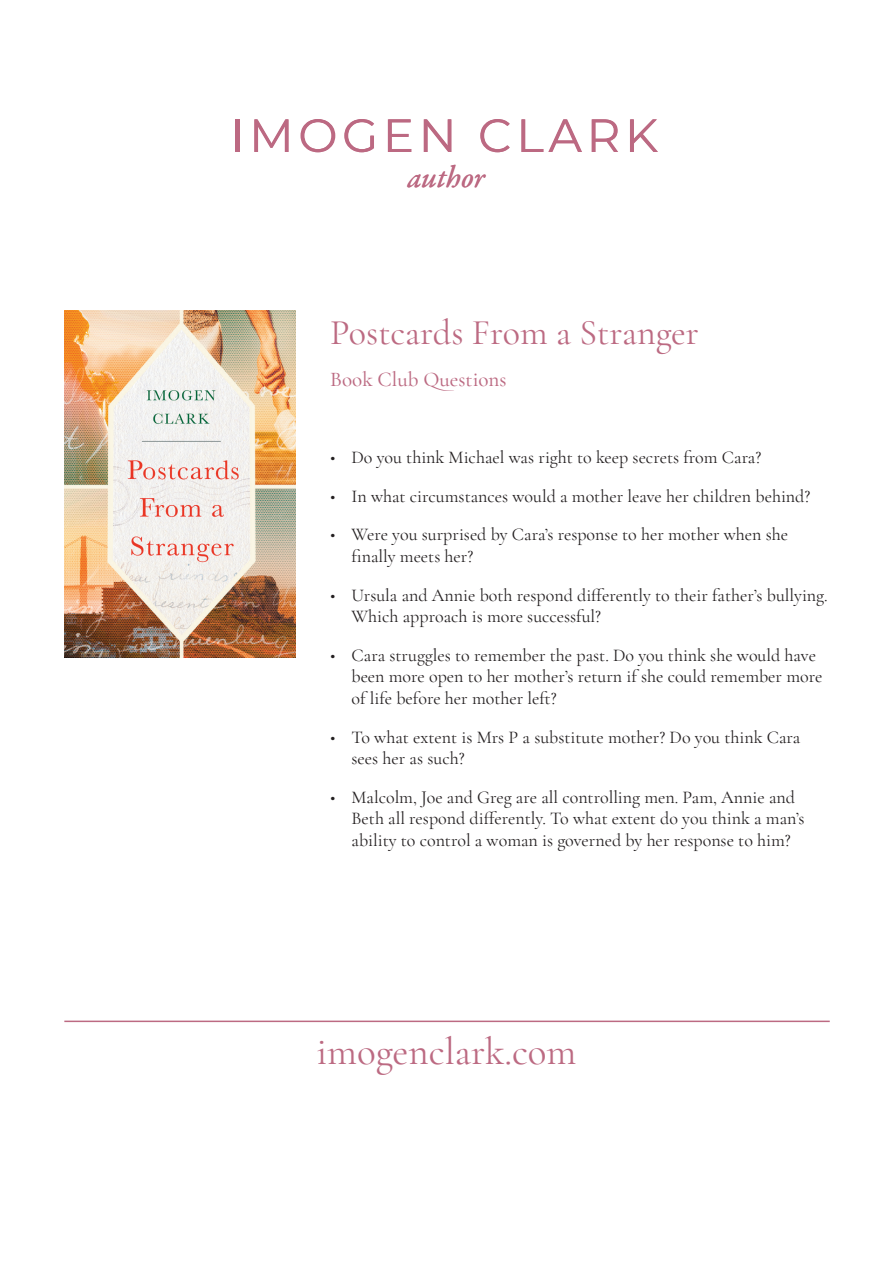
<style>
.page{position:relative;width:893px;height:1263px;background:#fff}
.page>*{position:absolute;margin:0;border:0;box-sizing:border-box;transform-origin:0 0}
.t1{font:39px "Cormorant Garamond";color:#bc6a82}
.t2{font:36px "Cormorant Garamond";color:#bc6a82}
.t3{font:italic 31.05px "Garamond Premr Pro";color:#bc6982}
.t4{font:500 21px "Cormorant Garamond";color:#bc6a82}
.t5{font:18px/21.6px "Cormorant Garamond";color:#231f20}
</style>
<div class="page">
<hr style="left:235px;top:119px;width:4px;height:33px;background:#bc6982">
<svg style="left:254px;top:119px;width:35px;height:33px"></svg>
<svg style="left:300px;top:119px;width:35px;height:33px"></svg>
<svg style="left:344px;top:119px;width:30px;height:33px"></svg>
<svg style="left:388px;top:119px;width:23px;height:33px"></svg>
<svg style="left:424px;top:119px;width:27px;height:33px"></svg>
<svg style="left:480px;top:119px;width:30px;height:33px"></svg>
<svg style="left:521px;top:119px;width:61px;height:33px"></svg>
<svg style="left:592px;top:119px;width:26px;height:33px"></svg>
<svg style="left:630px;top:119px;width:28px;height:33px"></svg>
<img style="left:64px;top:310px;width:232px;height:347px">
<hr style="left:64px;top:1020px;width:766px;height:2px;background:#bc6a82">
<h3 class="t3" style="left:407px;top:158px;width:79px">author</h3>
<h2 class="t2" style="left:330px;top:310px;width:370px">Postcards From a Stranger</h2>
<p class="t4" style="left:330px;top:366px;width:178px">Book Club Questions</p>
<p class="t5" style="left:330px;top:446px;width:433px">• Do you think Michael was right to keep secrets from Cara?</p>
<p class="t5" style="left:330px;top:485px;width:482px">• In what circumstances would a mother leave her children behind?</p>
<p class="t5" style="left:351px;top:524px;width:438px;text-indent:-21px">• Were you surprised by Cara’s response to her mother when she finally meets her?</p>
<p class="t5" style="left:351px;top:584px;width:478px;text-indent:-21px">• Ursula and Annie both respond differently to their father’s bullying.<br>Which approach is more successful?</p>
<p class="t5" style="left:351px;top:644px;width:472px;text-indent:-21px">• Cara struggles to remember the past. Do you think she would have been more open to her mother’s return if she could remember more of life before her mother left?</p>
<p class="t5" style="left:351px;top:726px;width:450px;text-indent:-21px">• To what extent is Mrs P a substitute mother? Do you think Cara sees her as such?</p>
<p class="t5" style="left:351px;top:786px;width:454px;text-indent:-21px">• Malcolm, Joe and Greg are all controlling men. Pam, Annie and<br>Beth all respond differently. To what extent do you think a man’s ability to control a woman is governed by her response to him?</p>
<h1 class="t1" style="left:317px;top:1027px;width:261px">imogenclark.com</h1>
</div>
